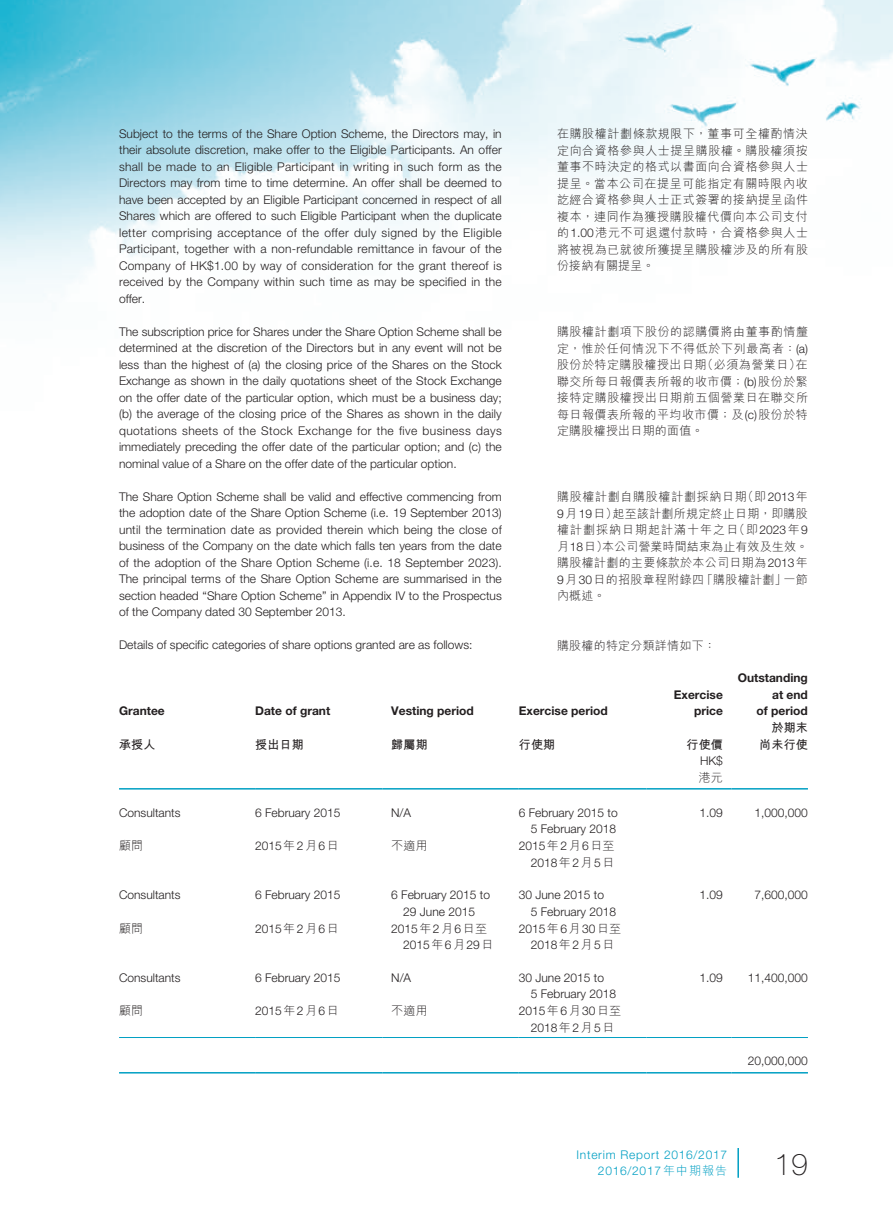
<style>
.page{position:relative;width:893px;height:1212px;background:#fff}
.page>*{position:absolute;margin:0;border:0;box-sizing:border-box;transform-origin:0 0}
.t1{font:100 30px "Helvetica Neue LT Std";color:#231f20}
._06_Notes_E{font:300 12px/16.5px "Helvetica Neue LT Std";color:#231f20;text-align:justify}
._006_Notes_C{font:300 12px/16.5px "M Hei HK";letter-spacing:.025em;color:#231f20;text-align:justify}
._50_Table_txt{font:300 12px "Helvetica Neue LT Std";color:#231f20}
._50_Table_txt-2{font:700 12px "Helvetica Neue LT Std";color:#231f20}
.t2{font:300 12px/16.5px "Helvetica Neue LT Std";letter-spacing:.06em;color:#009fc3;text-align:right}
._50_Table_txt-3{font:700 12px "M Hei HK";letter-spacing:.02em;color:#231f20}
._50_Table_txt-4{font:300 12px "M Hei HK";letter-spacing:.02em;color:#231f20}
.s1{font-family:"Helvetica Neue LT Std"}
.s2{font-family:"M Hei HK"}
</style>
<div class="page">
<img style="left:0;top:0;width:893px;height:1074px">
<hr style="left:737px;top:1148px;width:2px;height:30px;background:#009fc3">
<hr style="left:119px;top:788px;width:136px;height:1px;background:#009fc3">
<hr style="left:255px;top:788px;width:128px;height:1px;background:#009fc3">
<hr style="left:383px;top:788px;width:136px;height:1px;background:#009fc3">
<hr style="left:519px;top:788px;width:127px;height:1px;background:#009fc3">
<hr style="left:646px;top:788px;width:85px;height:1px;background:#009fc3">
<hr style="left:731px;top:788px;width:77px;height:1px;background:#009fc3">
<hr style="left:119px;top:1037px;width:136px;height:1px;background:#009fc3">
<hr style="left:255px;top:1037px;width:128px;height:1px;background:#009fc3">
<hr style="left:383px;top:1037px;width:136px;height:1px;background:#009fc3">
<hr style="left:519px;top:1037px;width:127px;height:1px;background:#009fc3">
<hr style="left:646px;top:1037px;width:85px;height:1px;background:#009fc3">
<hr style="left:731px;top:1037px;width:77px;height:1px;background:#009fc3">
<hr style="left:119px;top:1072px;width:136px;height:1px;background:#009fc3">
<hr style="left:255px;top:1072px;width:128px;height:1px;background:#009fc3">
<hr style="left:383px;top:1072px;width:136px;height:1px;background:#009fc3">
<hr style="left:519px;top:1072px;width:127px;height:1px;background:#009fc3">
<hr style="left:646px;top:1072px;width:85px;height:1px;background:#009fc3">
<hr style="left:731px;top:1072px;width:77px;height:1px;background:#009fc3">
<p class="_06_Notes_E" style="left:119px;top:125px;width:384px">Subject to the terms of the Share Option Scheme, the Directors may, in their absolute discretion, make offer to the Eligible Participants. An offer shall be made to an Eligible Participant in writing in such form as the Directors may from time to time determine. An offer shall be deemed to have been accepted by an Eligible Participant concerned in respect of all Shares which are offered to such Eligible Participant when the duplicate letter comprising acceptance of the offer duly signed by the Eligible Participant, together with a non-refundable remittance in favour of the Company of HK$1.00 by way of consideration for the grant thereof is received by the Company within such time as may be specified in the offer.</p>
<p class="_06_Notes_E" style="left:119px;top:323px;width:384px">The subscription price for Shares under the Share Option Scheme shall be determined at the discretion of the Directors but in any event will not be less than the highest of (a) the closing price of the Shares on the Stock Exchange as shown in the daily quotations sheet of the Stock Exchange on the offer date of the particular option, which must be a business day; (b) the average of the closing price of the Shares as shown in the daily quotations sheets of the Stock Exchange for the five business days immediately preceding the offer date of the particular option; and (c) the nominal value of a Share on the offer date of the particular option.</p>
<p class="_06_Notes_E" style="left:119px;top:488px;width:384px">The Share Option Scheme shall be valid and effective commencing from the adoption date of the Share Option Scheme (i.e. 19 September 2013) until the termination date as provided therein which being the close of business of the Company on the date which falls ten years from the date of the adoption of the Share Option Scheme (i.e. 18 September 2023).<br>The principal terms of the Share Option Scheme are summarised in the section headed “Share Option Scheme” in Appendix IV to the Prospectus of the Company dated 30 September 2013.</p>
<p class="_06_Notes_E" style="left:119px;top:636px;width:355px">Details of specific categories of share options granted are as follows:</p>
<p class="_006_Notes_C" style="left:557px;top:125px;width:252px">在購股權計劃條款規限下，董事可全權酌情決定向合資格參與人士提呈購股權。購股權須按董事不時決定的格式以書面向合資格參與人士提呈。當本公司在提呈可能指定有關時限內收訖經合資格參與人士正式簽署的接納提呈函件複本，連同作為獲授購股權代價向本公司支付的<span class="s1">1.00</span>港元不可退還付款時，合資格參與人士將被視為已就彼所獲提呈購股權涉及的所有股份接納有關提呈。</p>
<p class="_006_Notes_C" style="left:557px;top:323px;width:252px">購股權計劃項下股份的認購價將由董事酌情釐定，惟於任何情況下不得低於下列最高者：<span class="s1">(a)</span>股份於特定購股權授出日期（必須為營業日）在聯交所每日報價表所報的收市價；<span class="s1">(b)</span>股份於緊接特定購股權授出日期前五個營業日在聯交所每日報價表所報的平均收市價；及<span class="s1">(c)</span>股份於特定購股權授出日期的面值。</p>
<p class="_006_Notes_C" style="left:557px;top:488px;width:252px">購股權計劃自購股權計劃採納日期（即<span class="s1">2013</span>年<span class="s1">9</span>月<span class="s1">19</span>日）起至該計劃所規定終止日期，即購股權計劃採納日期起計滿十年之日（即<span class="s1">2023</span>年<span class="s1">9</span>月<span class="s1">18</span>日）本公司營業時間結束為止有效及生效。購股權計劃的主要條款於本公司日期為<span class="s1">2013</span>年<span class="s1">9</span>月<span class="s1">30</span>日的招股章程附錄四「購股權計劃」一節內概述。</p>
<p class="_006_Notes_C" style="left:557px;top:637px;width:160px">購股權的特定分類詳情如下：</p>
<p class="_50_Table_txt-2" style="left:119px;top:703px;width:47px">Grantee</p>
<p class="_50_Table_txt-2" style="left:255px;top:703px;width:77px">Date of grant</p>
<p class="_50_Table_txt-2" style="left:391px;top:703px;width:84px">Vesting period</p>
<p class="_50_Table_txt-2" style="left:519px;top:703px;width:91px">Exercise period</p>
<p class="_50_Table_txt-2" style="left:674px;top:687px;width:51px">Exercise</p>
<p class="_50_Table_txt-2" style="left:694px;top:703px;width:30px">price</p>
<p class="_50_Table_txt-3" style="left:119px;top:735px;width:38px">承授人</p>
<p class="_50_Table_txt-3" style="left:255px;top:735px;width:50px">授出日期</p>
<p class="_50_Table_txt-3" style="left:391px;top:735px;width:38px">歸屬期</p>
<p class="_50_Table_txt-3" style="left:519px;top:735px;width:38px">行使期</p>
<p class="_50_Table_txt-3" style="left:686px;top:735px;width:38px">行使價</p>
<p class="_50_Table_txt" style="left:700px;top:753px;width:24px">HK$</p>
<p class="_50_Table_txt-4" style="left:699px;top:771px;width:26px">港元</p>
<p class="_50_Table_txt-2" style="left:738px;top:670px;width:72px">Outstanding</p>
<p class="_50_Table_txt-2" style="left:772px;top:687px;width:37px">at end</p>
<p class="_50_Table_txt-2" style="left:757px;top:703px;width:53px">of period</p>
<p class="_50_Table_txt-3" style="left:771px;top:719px;width:38px">於期末</p>
<p class="_50_Table_txt-3" style="left:759px;top:735px;width:50px">尚未行使</p>
<p class="_50_Table_txt" style="left:119px;top:805px;width:63px">Consultants</p>
<p class="_50_Table_txt" style="left:255px;top:805px;width:87px">6 February 2015</p>
<p class="_50_Table_txt" style="left:391px;top:805px;width:22px">N/A</p>
<p class="_50_Table_txt" style="left:519px;top:805px;width:100px">6 February 2015 to</p>
<p class="_50_Table_txt" style="left:531px;top:822px;width:87px">5 February 2018</p>
<p class="_50_Table_txt-4" style="left:119px;top:840px;width:26px">顧問</p>
<p class="_50_Table_txt" style="left:255px;top:839px;width:85px">2015<span class="s2">年</span>2<span class="s2">月</span>6<span class="s2">日</span></p>
<p class="_50_Table_txt-4" style="left:391px;top:840px;width:38px">不適用</p>
<p class="_50_Table_txt" style="left:519px;top:839px;width:97px">2015<span class="s2">年</span>2<span class="s2">月</span>6<span class="s2">日至</span></p>
<p class="_50_Table_txt" style="left:531px;top:855px;width:85px">2018<span class="s2">年</span>2<span class="s2">月</span>5<span class="s2">日</span></p>
<p class="_50_Table_txt" style="left:119px;top:888px;width:63px">Consultants</p>
<p class="_50_Table_txt" style="left:255px;top:888px;width:87px">6 February 2015</p>
<p class="_50_Table_txt" style="left:391px;top:888px;width:100px">6 February 2015 to</p>
<p class="_50_Table_txt" style="left:403px;top:904px;width:73px">29 June 2015</p>
<p class="_50_Table_txt" style="left:519px;top:888px;width:87px">30 June 2015 to</p>
<p class="_50_Table_txt" style="left:531px;top:904px;width:87px">5 February 2018</p>
<p class="_50_Table_txt-4" style="left:119px;top:922px;width:26px">顧問</p>
<p class="_50_Table_txt" style="left:255px;top:921px;width:85px">2015<span class="s2">年</span>2<span class="s2">月</span>6<span class="s2">日</span></p>
<p class="_50_Table_txt" style="left:391px;top:921px;width:97px">2015<span class="s2">年</span>2<span class="s2">月</span>6<span class="s2">日至</span></p>
<p class="_50_Table_txt" style="left:403px;top:938px;width:92px">2015<span class="s2">年</span>6<span class="s2">月</span>29<span class="s2">日</span></p>
<p class="_50_Table_txt" style="left:519px;top:921px;width:104px">2015<span class="s2">年</span>6<span class="s2">月</span>30<span class="s2">日至</span></p>
<p class="_50_Table_txt" style="left:531px;top:938px;width:85px">2018<span class="s2">年</span>2<span class="s2">月</span>5<span class="s2">日</span></p>
<p class="_50_Table_txt" style="left:119px;top:970px;width:63px">Consultants</p>
<p class="_50_Table_txt" style="left:255px;top:970px;width:87px">6 February 2015</p>
<p class="_50_Table_txt" style="left:391px;top:970px;width:22px">N/A</p>
<p class="_50_Table_txt" style="left:519px;top:970px;width:87px">30 June 2015 to</p>
<p class="_50_Table_txt" style="left:531px;top:987px;width:87px">5 February 2018</p>
<p class="_50_Table_txt-4" style="left:119px;top:1005px;width:26px">顧問</p>
<p class="_50_Table_txt" style="left:255px;top:1004px;width:85px">2015<span class="s2">年</span>2<span class="s2">月</span>6<span class="s2">日</span></p>
<p class="_50_Table_txt-4" style="left:391px;top:1005px;width:38px">不適用</p>
<p class="_50_Table_txt" style="left:519px;top:1004px;width:104px">2015<span class="s2">年</span>6<span class="s2">月</span>30<span class="s2">日至</span></p>
<p class="_50_Table_txt" style="left:531px;top:1020px;width:85px">2018<span class="s2">年</span>2<span class="s2">月</span>5<span class="s2">日</span></p>
<p class="_50_Table_txt" style="left:699px;top:805px;width:25px">1.09</p>
<p class="_50_Table_txt" style="left:754px;top:805px;width:55px">1,000,000</p>
<p class="_50_Table_txt" style="left:699px;top:888px;width:25px">1.09</p>
<p class="_50_Table_txt" style="left:754px;top:888px;width:55px">7,600,000</p>
<p class="_50_Table_txt" style="left:699px;top:970px;width:25px">1.09</p>
<p class="_50_Table_txt" style="left:748px;top:970px;width:62px">11,400,000</p>
<p class="_50_Table_txt" style="left:748px;top:1053px;width:62px">20,000,000</p>
<p class="t2" style="left:576px;top:1146px;width:152px">Interim Report 2016/2017<br>2016/2017 <span class="s2">年中期報告</span></p>
<h1 class="t1" style="left:774px;top:1147px;width:35px">19</h1>
</div>
